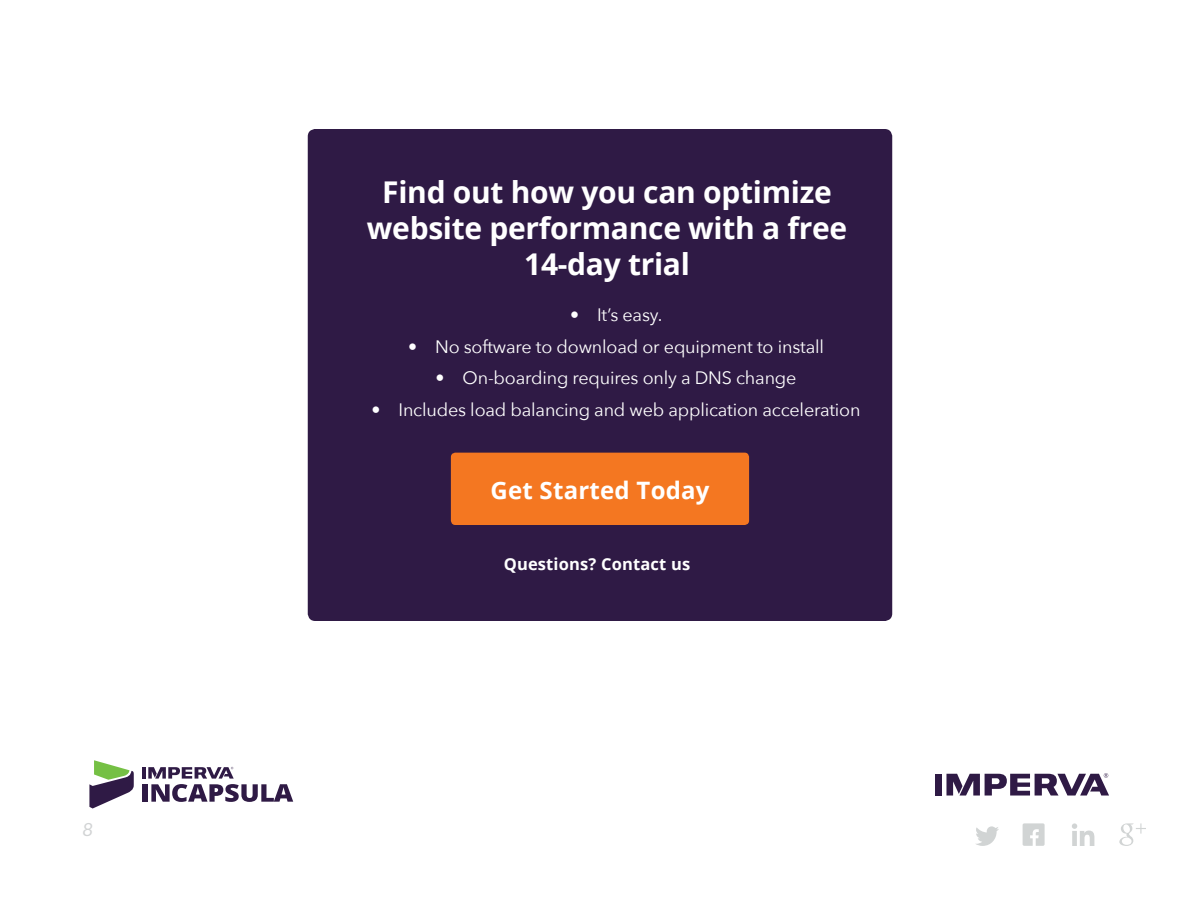
<style>
.page{position:relative;width:1200px;height:900px;background:#fff}
.page>*{position:absolute;margin:0;border:0;box-sizing:border-box;transform-origin:0 0}
.t1{font:700 30px/36px "Open Sans";letter-spacing:-.01em;color:#fff;text-align:center}
.t2{font:700 24px "Open Sans";letter-spacing:.01em;color:#fff}
.t3{font:18px "Avenir Next";letter-spacing:-.01em;color:#fff}
.t4{font:italic 18px "Lato";color:#d1d3d4}
.t5{font:700 16.5px "Open Sans";letter-spacing:.01em;color:#fff}
</style>
<div class="page">
<svg style="left:976px;top:826px;width:23px;height:20px"></svg>
<svg style="left:1023px;top:823px;width:22px;height:23px"></svg>
<svg style="left:1072px;top:823px;width:22px;height:23px"></svg>
<svg style="left:1119px;top:823px;width:27px;height:23px"></svg>
<svg style="left:89px;top:760px;width:45px;height:49px"></svg>
<div style="left:142px;top:784px;width:5px;height:18px;background:#2f1a45"></div>
<hr style="left:142px;top:767px;width:4px;height:12px;background:#2f1a45">
<svg style="left:148px;top:767px;width:145px;height:35px"></svg>
<div style="left:935px;top:774px;width:7px;height:22px;background:#2f1a45"></div>
<svg style="left:946px;top:773px;width:163px;height:23px"></svg>
<div style="left:308px;top:129px;width:584px;height:492px;background:#2f1a45;border-radius:8px"></div>
<div style="left:451px;top:453px;width:298px;height:72px;background:#f47721;border-radius:4px"></div>
<p class="t4" style="left:82px;top:819px;width:12px">8</p>
<h1 class="t1" style="left:367px;top:173px;width:482px">Find out how you can optimize website performance with a free<br>14-day trial</h1>
<p class="t3" style="left:570px;top:300px;width:94px">• It’s easy.</p>
<p class="t3" style="left:408px;top:331px;width:417px">• No software to download or equipment to install</p>
<p class="t3" style="left:436px;top:363px;width:362px">• On-boarding requires only a DNS change</p>
<p class="t3" style="left:372px;top:394px;width:491px">• Includes load balancing and web application acceleration</p>
<h2 class="t2" style="left:490px;top:473px;width:221px">Get Started Today</h2>
<p class="t5" style="left:504px;top:553px;width:188px">Questions? Contact us</p>
</div>
